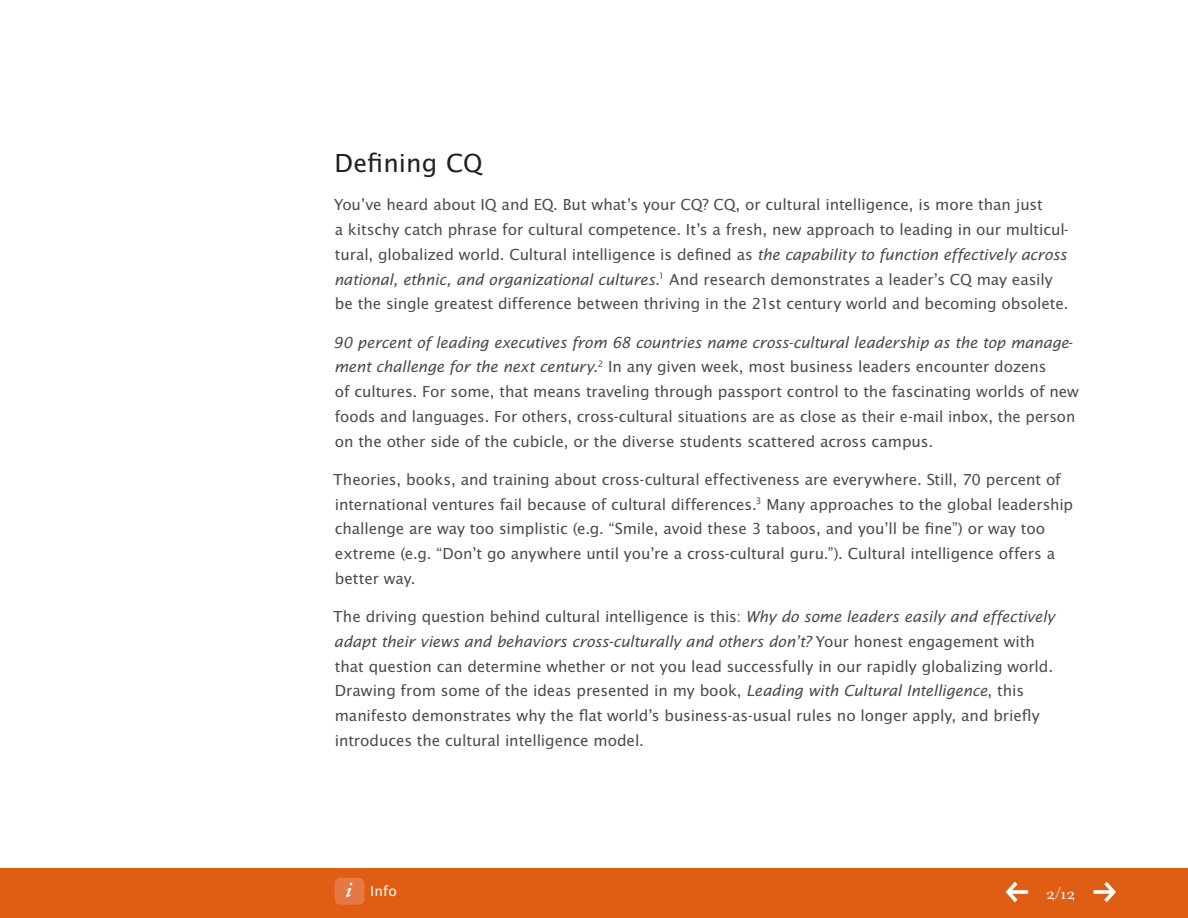
<style>
.page{position:relative;width:1188px;height:918px;background:#fff}
.page>*{position:absolute;margin:0;border:0;box-sizing:border-box;transform-origin:0 0}
.t1{font:27px "Lucida Sans EFOP";color:#231f20}
.t2{font:18px "Filosofia OT";color:#fff}
.t3{font:16.5px/24.8px "Lucida Sans EFOP";letter-spacing:-.005em;color:#4b4c4d}
.t4{font:15px "Lucida Sans EFOP";color:#fff}
.s1{font-style:italic}
</style>
<div class="page">
<div style="left:0;top:869px;width:1188px;height:49px;background:#e05d14"></div>
<div style="left:334px;top:878px;width:30px;height:27px;background:#e57944;border-radius:6px"></div>
<svg style="left:346px;top:883px;width:6px;height:14px"></svg>
<svg style="left:1006px;top:882px;width:22px;height:20px"></svg>
<svg style="left:1094px;top:882px;width:22px;height:20px"></svg>
<h1 class="t1" style="left:334px;top:148px;width:150px">Defining CQ</h1>
<p class="t3" style="left:334px;top:193px;width:736px">You’ve heard about IQ and EQ. But what’s your CQ? CQ, or cultural intelligence, is more than just<br>a kitschy catch phrase for cultural competence. It’s a fresh, new approach to leading in our multicul&shy;tural, globalized world. Cultural intelligence is defined as <span class="s1">the capability to function effectively across national, ethnic, and organizational cultures.</span><sup>1</sup> And research demonstrates a leader’s CQ may easily be the single greatest difference between thriving in the 21st century world and becoming obsolete.</p>
<p class="t3" style="left:333px;top:331px;width:747px"><span class="s1">90 percent of leading executives from 68 countries name cross-cultural leadership as the top manage&shy;ment challenge for the next century.</span><sup>2</sup> In any given week, most business leaders encounter dozens<br>of cultures. For some, that means traveling through passport control to the fascinating worlds of new foods and languages. For others, cross-cultural situations are as close as their e-mail inbox, the person on the other side of the cubicle, or the diverse students scattered across campus.</p>
<p class="t3" style="left:333px;top:468px;width:741px">Theories, books, and training about cross-cultural effectiveness are everywhere. Still, 70 percent of international ventures fail because of cultural differences.<sup>3</sup> Many approaches to the global leadership challenge are way too simplistic (e.g. “Smile, avoid these 3 taboos, and you’ll be fine”) or way too extreme (e.g. “Don’t go anywhere until you’re a cross-cultural guru.”). Cultural intelligence offers a better way.</p>
<p class="t3" style="left:333px;top:605px;width:723px">The driving question behind cultural intelligence is this: <span class="s1">Why do some leaders easily and effectively adapt their views and behaviors cross-culturally and others don’t?</span> Your honest engagement with that question can determine whether or not you lead successfully in our rapidly globalizing world.<br>Drawing from some of the ideas presented in my book, <span class="s1">Leading with Cultural Intelligence</span>, this manifesto demonstrates why the flat world’s business-as-usual rules no longer apply, and briefly introduces the cultural intelligence model.</p>
<p class="t4" style="left:370px;top:883px;width:28px">Info</p>
<p class="t2" style="left:1047px;top:884px;width:30px">2/12</p>
</div>
